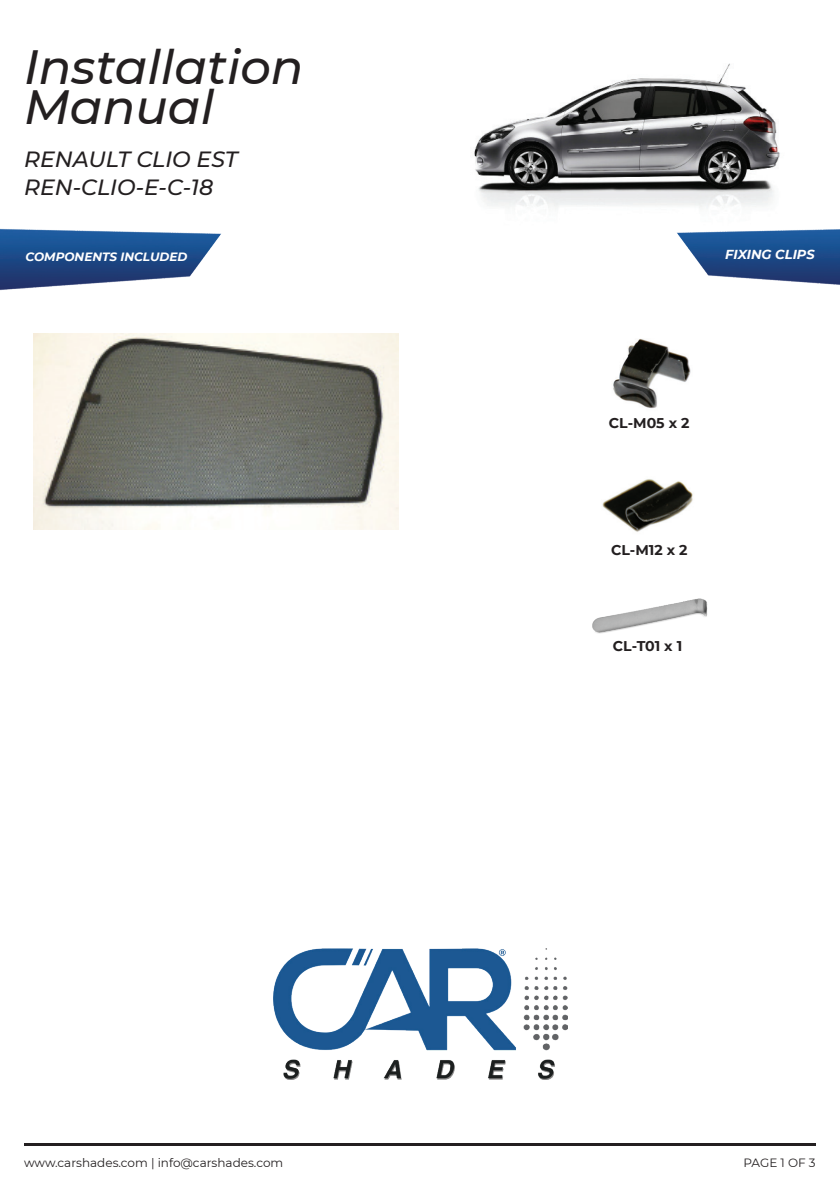
<style>
.page{position:relative;width:840px;height:1191px;background:#fff}
.page>*{position:absolute;margin:0;border:0;box-sizing:border-box;transform-origin:0 0}
.t1{font:italic 500 48px/40px "Montserrat";color:#231f20}
.t2{font:italic 500 22px/28px "Montserrat";color:#231f20}
.t3{font:700 14.2px "Montserrat";color:#231f20}
.t4{font:italic 700 13px "Montserrat";color:#fff}
.t5{font:12px "Montserrat";color:#231f20}
.t6{font:italic 700 12px "Montserrat";color:#fff}
</style>
<div class="page">
<img style="left:474px;top:63px;width:306px;height:145px">
<img style="left:0;top:228px;width:221px;height:63px">
<img style="left:677px;top:229px;width:162px;height:56px">
<img style="left:613px;top:339px;width:78px;height:70px">
<img style="left:602px;top:479px;width:91px;height:53px">
<img style="left:592px;top:598px;width:116px;height:36px">
<img style="left:273px;top:948px;width:294px;height:132px">
<img style="left:33px;top:334px;width:365px;height:196px">
<hr style="left:24px;top:1143px;width:791px;height:2px;background:#231f20">
<h1 class="t1" style="left:24px;top:45px;width:281px">Installation<br>Manual</h1>
<h2 class="t2" style="left:24px;top:145px;width:215px">RENAULT CLIO EST<br>REN-CLIO-E-C-18</h2>
<p class="t6" style="left:25px;top:248px;width:163px">COMPONENTS INCLUDED</p>
<p class="t4" style="left:724px;top:244px;width:91px">FIXING CLIPS</p>
<p class="t3" style="left:608px;top:412px;width:82px">CL-M05 x 2</p>
<p class="t3" style="left:610px;top:539px;width:78px">CL-M12 x 2</p>
<p class="t3" style="left:612px;top:636px;width:71px">CL-T01 x 1</p>
<p class="t5" style="left:24px;top:1154px;width:260px">www.carshades.com | info@carshades.com</p>
<p class="t5" style="left:743px;top:1154px;width:74px">PAGE 1 OF 3</p>
</div>
